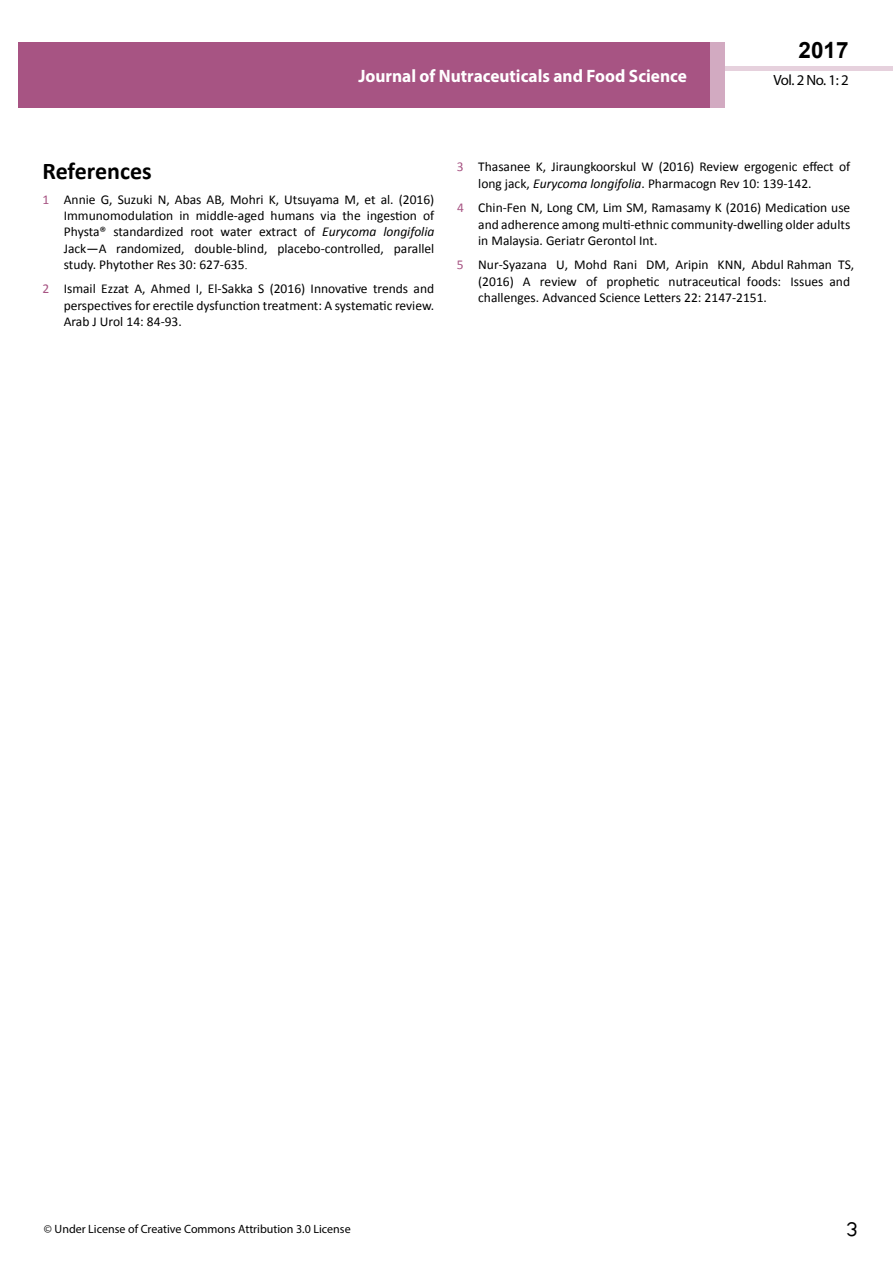
<style>
.page{position:relative;width:893px;height:1263px;background:#fff}
.page>*{position:absolute;margin:0;border:0;box-sizing:border-box;transform-origin:0 0}
.t1{font:25.5px "Tunga";color:#000}
.t2{font:700 24px "Calibri";color:#000}
.t3{font:700 22.5px "Arial";color:#000}
.t4{font:700 18px "Myriad Pro";color:#fff;scale:.96 1}
.t5{font:14.85px "Myriad Pro";color:#000}
.t6{font:13.5px/16.2px "Calibri";color:#000;text-align:justify}
.t7{font:12px "Myriad Pro";color:#000}
.s1{color:#a75483}
.s2{font-style:italic}
.s3{font-family:"Times New Roman"}
</style>
<div class="page">
<div style="left:722px;top:66px;width:171px;height:5px;background:#e6d1dd"></div>
<div style="left:710px;top:42px;width:15px;height:66px;background:#d2aac1"></div>
<div style="left:19px;top:42px;width:691px;height:66px;background:#a75483"></div>
<h3 class="t4" style="left:358px;top:64px;width:344px">Journal of Nutraceuticals and Food Science</h3>
<h3 class="t3" style="left:799px;top:36px;width:52px">2017</h3>
<p class="t5" style="left:773px;top:71px;width:77px">Vol. 2 No. 1: 2</p>
<h2 class="t2" style="left:43px;top:156px;width:111px">References</h2>
<p class="t6" style="left:64px;top:191px;width:372px;text-indent:-21px"><span class="s1">1</span> Annie G, Suzuki N, Abas AB, Mohri K, Utsuyama M, et al. (2016)<br>Immunomodulation in middle-aged humans via the ingestion of Physta® standardized root water extract of <span class="s2">Eurycoma longifolia </span>Jack—A randomized, double-blind, placebo-controlled, parallel study. Phytother Res 30: 627-635<span class="s3">.</span></p>
<p class="t6" style="left:64px;top:281px;width:372px;text-indent:-21px"><span class="s1">2</span> Ismail Ezzat A, Ahmed I, El-Sakka S (2016) Innovative trends and perspectives for erectile dysfunction treatment: A systematic review.<br>Arab J Urol 14: 84-93.</p>
<p class="t6" style="left:478px;top:159px;width:374px;text-indent:-21px"><span class="s1">3</span> Thasanee K, Jiraungkoorskul W (2016) Review ergogenic effect of long jack, <span class="s2">Eurycoma longifolia</span>. Pharmacogn Rev 10: 139-142.</p>
<p class="t6" style="left:478px;top:200px;width:374px;text-indent:-21px"><span class="s1">4</span> Chin-Fen N, Long CM, Lim SM, Ramasamy K (2016) Medication use and adherence among multi-ethnic community-dwelling older adults in Malaysia. Geriatr Gerontol Int.</p>
<p class="t6" style="left:478px;top:257px;width:378px;text-align:left;text-indent:-21px"><span class="s1">5</span> Nur-Syazana U, Mohd Rani DM, Aripin KNN, Abdul Rahman TS, (2016) A review of prophetic nutraceutical foods: Issues and challenges. Advanced Science Letters 22: 2147-2151.</p>
<p class="t7" style="left:44px;top:1221px;width:308px">© Under License of Creative Commons Attribution 3.0 License</p>
<h1 class="t1" style="left:846px;top:1212px;width:13px">3</h1>
</div>
